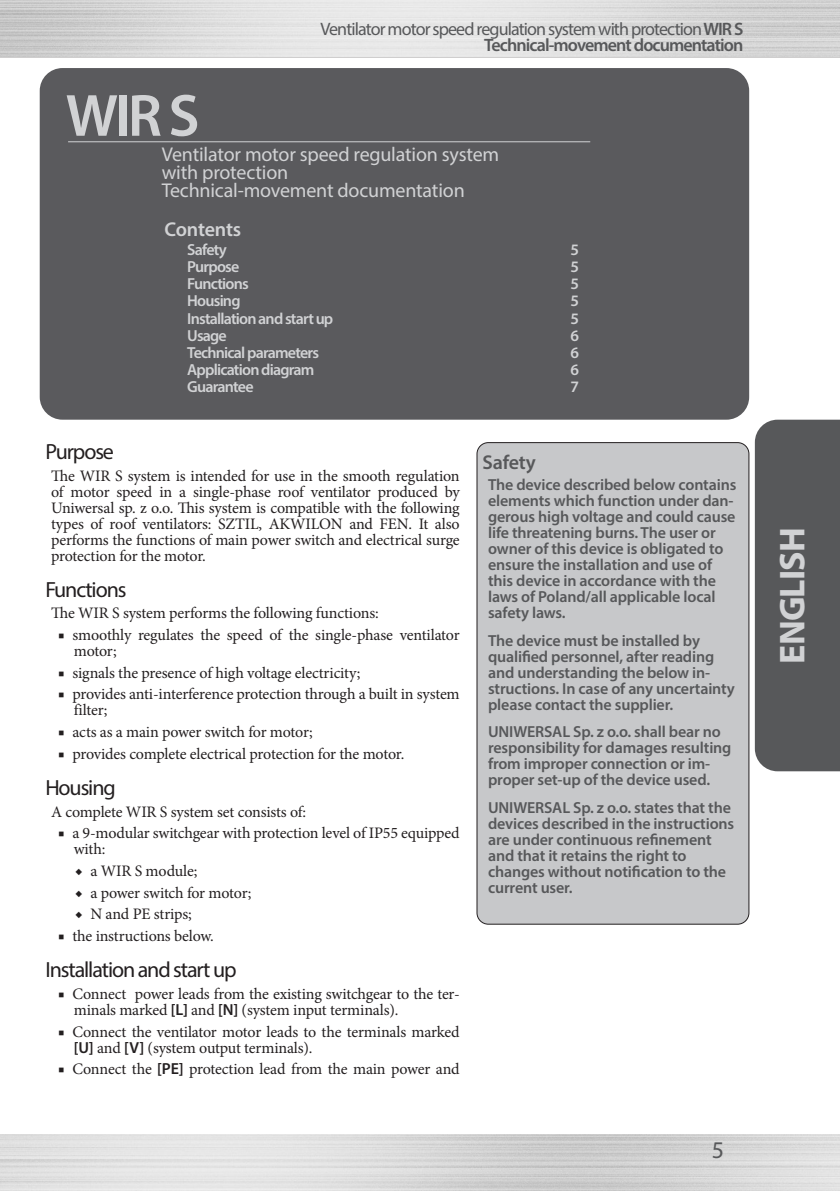
<style>
.page{position:relative;width:840px;height:1191px;background:#fff}
.page>*{position:absolute;margin:0;border:0;box-sizing:border-box;transform-origin:0 0}
.Uwaga_-_treść{font:600 60px "Myriad Pro";color:#d1d2d4}
.t1{font:700 36px "Myriad Pro";letter-spacing:-.025em;color:#d1d2d4}
.t2{font:24px "Myriad Pro";color:#57585a}
.Nagłówek{font:22px "Myriad Pro";letter-spacing:-.05em;color:#231f20}
.Uwaga_-_treść-2{font:20px/18px "Myriad Pro";letter-spacing:-.01em;color:#d1d2d4}
.Uwaga_-_tytuł{font:600 20px "Myriad Pro";letter-spacing:-.015em;color:#d1d2d4}
.Uwaga_-_tytuł-2{font:600 20px "Myriad Pro";letter-spacing:-.01em;color:#57585a}
.t3{font:18px/16px "Myriad Pro";letter-spacing:-.05em;color:#57585a;text-align:right}
.Uwaga_-_treść-3{font:600 16px/16px "Myriad Pro";letter-spacing:-.01em;color:#57585a}
.Normalny_-_podpunkty{font:16px/16px "Minion Pro";letter-spacing:-.015em;color:#231f20}
.Normalny{font:16px/16px "Minion Pro";letter-spacing:-.01em;color:#231f20;text-align:justify}
.Spis_treści{font:600 16px "Myriad Pro";letter-spacing:-.05em;color:#d1d2d4}
.s1{font-weight:600}
.s2{font-family:"Myriad Pro";font-weight:600}
</style>
<div class="page">
<div style="left:754px;top:420px;width:85px;height:351px;background:#57585a"></div>
<hr style="left:0;top:56px;width:839px;height:1px;background:#231f20">
<div style="left:476px;top:442px;width:272px;height:482px;background:#c7c8ca;border-radius:11px"></div>
<div style="left:476px;top:442px;width:272px;height:482px;border:1px solid #231f20;border-radius:11px"></div>
<div style="left:40px;top:68px;width:708px;height:352px;background:#5a5a5d;border-radius:23px"></div>
<hr style="left:68px;top:141px;width:522px;height:1px;background:#d1d2d4">
<p class="t3" style="left:320px;top:21px;width:424px">Ventilator motor speed regulation system with protection <span class="s1">WIR S<br>Technical-movement documentation</span></p>
<p class="Uwaga_-_treść" style="left:66px;top:77px;width:135px">WIR S</p>
<p class="Uwaga_-_treść-2" style="left:162px;top:145px;width:339px">Ventilator motor speed regulation system with protection</p>
<p class="Uwaga_-_treść-2" style="left:162px;top:181px;width:304px">Technical-movement documentation</p>
<p class="Uwaga_-_tytuł" style="left:164px;top:217px;width:78px">Contents</p>
<p class="Spis_treści" style="left:187px;top:239px;width:41px">Safety</p>
<p class="Spis_treści" style="left:570px;top:239px;width:10px">5</p>
<p class="Spis_treści" style="left:187px;top:257px;width:54px">Purpose</p>
<p class="Spis_treści" style="left:570px;top:257px;width:10px">5</p>
<p class="Spis_treści" style="left:187px;top:274px;width:63px">Functions</p>
<p class="Spis_treści" style="left:570px;top:274px;width:10px">5</p>
<p class="Spis_treści" style="left:187px;top:291px;width:55px">Housing</p>
<p class="Spis_treści" style="left:570px;top:291px;width:10px">5</p>
<p class="Spis_treści" style="left:187px;top:308px;width:147px">Installation and start up</p>
<p class="Spis_treści" style="left:570px;top:308px;width:10px">5</p>
<p class="Spis_treści" style="left:187px;top:325px;width:41px">Usage</p>
<p class="Spis_treści" style="left:570px;top:325px;width:10px">6</p>
<p class="Spis_treści" style="left:187px;top:342px;width:133px">Technical parameters</p>
<p class="Spis_treści" style="left:570px;top:342px;width:10px">6</p>
<p class="Spis_treści" style="left:187px;top:359px;width:128px">Application diagram</p>
<p class="Spis_treści" style="left:570px;top:359px;width:10px">6</p>
<p class="Spis_treści" style="left:187px;top:376px;width:68px">Guarantee</p>
<p class="Spis_treści" style="left:570px;top:376px;width:10px">7</p>
<p class="Nagłówek" style="left:45px;top:438px;width:70px">Purpose</p>
<p class="Normalny" style="left:51px;top:467px;width:410px">The WIR S system is intended for use in the smooth regulation of motor speed in a single-phase roof ventilator produced by Uniwersal sp. z o.o. This system is compatible with the following types of roof ventilators: SZTIL, AKWILON and FEN. It also performs the functions of main power switch and electrical surge protection for the motor.</p>
<p class="Nagłówek" style="left:45px;top:576px;width:83px">Functions</p>
<p class="Normalny" style="left:51px;top:605px;width:329px">The WIR S system performs the following functions:</p>
<p class="Normalny_-_podpunkty" style="left:74px;top:627px;width:387px;text-indent:-16px">■ smoothly regulates the speed of the single-phase ventilator motor;</p>
<p class="Normalny_-_podpunkty" style="left:58px;top:665px;width:303px">■ signals the presence of high voltage electricity;</p>
<p class="Normalny_-_podpunkty" style="left:74px;top:686px;width:387px;text-indent:-16px">■ provides anti-interference protection through a built in system filter;</p>
<p class="Normalny_-_podpunkty" style="left:58px;top:724px;width:256px">■ acts as a main power switch for motor;</p>
<p class="Normalny_-_podpunkty" style="left:58px;top:746px;width:347px">■ provides complete electrical protection for the motor.</p>
<p class="Nagłówek" style="left:45px;top:774px;width:72px">Housing</p>
<p class="Normalny" style="left:51px;top:803px;width:256px">A complete WIR S system set consists of:</p>
<p class="Normalny_-_podpunkty" style="left:74px;top:825px;width:387px;text-indent:-16px">■ a 9-modular switchgear with protection level of IP55 equipped with:</p>
<p class="Normalny_-_podpunkty" style="left:75px;top:863px;width:124px">◆ a WIR S module;</p>
<p class="Normalny_-_podpunkty" style="left:75px;top:884px;width:178px">◆ a power switch for motor;</p>
<p class="Normalny_-_podpunkty" style="left:75px;top:906px;width:118px">◆ N and PE strips;</p>
<p class="Normalny_-_podpunkty" style="left:58px;top:928px;width:157px">■ the instructions below.</p>
<p class="Nagłówek" style="left:45px;top:956px;width:192px">Installation and start up</p>
<p class="Normalny_-_podpunkty" style="left:74px;top:986px;width:387px;text-indent:-16px">■ Connect power leads from the existing switchgear to the ter&shy;minals marked <span class="s2">[L]</span> and <span class="s2">[N]</span> (system input terminals).</p>
<p class="Normalny_-_podpunkty" style="left:74px;top:1023px;width:387px;text-indent:-16px">■ Connect the ventilator motor leads to the terminals marked <span class="s2">[U]</span> and <span class="s2">[V]</span> (system output terminals).</p>
<p class="Normalny_-_podpunkty" style="left:58px;top:1061px;width:403px">■ Connect the <span class="s2">[PE]</span> protection lead from the main power and</p>
<p class="Uwaga_-_tytuł-2" style="left:482px;top:449px;width:55px">Safety</p>
<p class="Uwaga_-_treść-3" style="left:488px;top:476px;width:249px">The device described below contains elements which function under dan&shy;gerous high voltage and could cause life threatening burns. The user or owner of this device is obligated to ensure the installation and use of this device in accordance with the laws of Poland/all applicable local safety laws.</p>
<p class="Uwaga_-_treść-3" style="left:488px;top:632px;width:248px">The device must be installed by qualified personnel, after reading and understanding the below in&shy;structions. In case of any uncertainty please contact the supplier.</p>
<p class="Uwaga_-_treść-3" style="left:488px;top:723px;width:245px">UNIWERSAL Sp. z o.o. shall bear no responsibility for damages resulting from improper connection or im&shy;proper set-up of the device used.</p>
<p class="Uwaga_-_treść-3" style="left:488px;top:798px;width:247px">UNIWERSAL Sp. z o.o. states that the devices described in the instructions are under continuous refinement and that it retains the right to changes without notification to the current user.</p>
<h3 class="t2" style="left:711px;top:1135px;width:14px">5</h3>
<h2 class="t1" style="left:768px;top:663px;width:138px;rotate:-90deg">ENGLISH</h2>
</div>
